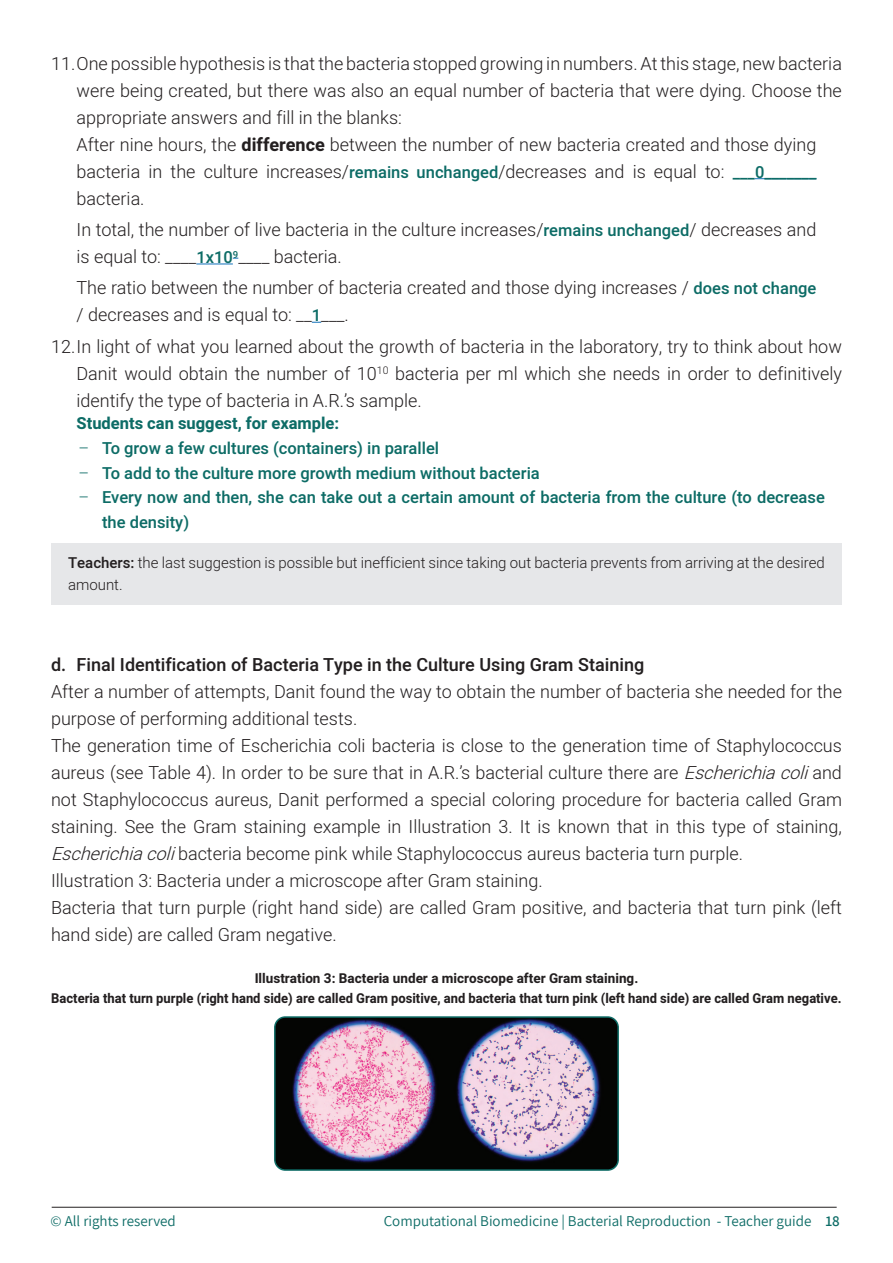
<style>
.page{position:relative;width:893px;height:1263px;background:#fff}
.page>*{position:absolute;margin:0;border:0;box-sizing:border-box;transform-origin:0 0}
.t1{font:300 18px/27px "Heebo";color:#231f20}
.t2{font:500 18px "Heebo";color:#231f20}
.t3{font:500 16.5px "Heebo";color:#0d6c66}
.t4{font:700 16.5px "Heebo";color:#0d6c66}
.t5{font:300 16.5px "Heebo";color:#0d6c66}
.t6{font:300 15px/22.5px "Heebo";color:#231f20}
.t7{font:15px "Assistant";color:#0d6c66}
.t8{font:600 15px "Assistant";color:#0d6c66}
.t9{font:700 13.5px/20.2px "Heebo";color:#231f20;text-align:center}
.s1{font-weight:700}
.s2{font-weight:300;font-size:18px;color:#231f20}
.s3{font-weight:500;font-size:16.5px;color:#0d6c66}
.s4{font-weight:500}
.s5{font-style:italic}
</style>
<div class="page">
<hr style="left:52px;top:1207px;width:785px;height:1px;background:#231f20">
<hr style="left:755px;top:178px;width:61px;height:1px;background:#1070b9">
<hr style="left:196px;top:264px;width:37px;height:1px;background:#1070b9">
<div style="left:51px;top:543px;width:791px;height:62px;background:#e6e7e9"></div>
<img style="left:277px;top:1019px;width:339px;height:149px">
<div style="left:274px;top:1016px;width:345px;height:155px;border:2px solid #0d6c66;border-radius:10px"></div>
<p class="t1" style="left:77px;top:50px;width:767px;text-indent:-26px">11.One possible hypothesis is that the bacteria stopped growing in numbers. At this stage, new bacteria were being created, but there was also an equal number of bacteria that were dying. Choose the appropriate answers and fill in the blanks:<br>After nine hours, the <span class="s1">difference</span> between the number of new bacteria created and those dying</p>
<p class="t3" style="left:705px;top:161px;width:113px"><span class="s2">t o</span> _______0___<span class="s2">:</span></p>
<p class="t1" style="left:77px;top:158px;width:70px">bacteria bacteria.</p>
<p class="t1" style="left:77px;top:216px;width:741px">In total, the number of live bacteria in the culture increases/<span class="s3">remains unchanged</span>/ decreases and is equal to: ____ <span class="s3">x1 10</span><sup>9</sup>____ bacteria.</p>
<p class="t1" style="left:77px;top:274px;width:741px">The ratio between the number of bacteria created and those dying increases / <span class="s3">does not change </span>/ decreases a n d i s e q u a l t o . ___<span class="s3">1</span>__:</p>
<p class="t1" style="left:77px;top:332px;width:767px;text-align:justify;text-indent:-26px">12.In light of what you learned about the growth of bacteria in the laboratory, try to think about how Danit would obtain the number of 10<sup>10</sup> bacteria per ml which she needs in order to definitively identify the type of bacteria in A R. s’. sample.</p>
<p class="t4" style="left:77px;top:412px;width:264px">Students can suggest, for example:</p>
<p class="t3" style="left:102px;top:437px;width:339px">To grow a few cultures (containers) in parallel</p>
<p class="t1" style="left:171px;top:158px;width:26px">the</p>
<p class="t1" style="left:204px;top:158px;width:56px">culture</p>
<p class="t1" style="left:266px;top:158px;width:322px">increases/<span class="s3">remains unchanged</span>/decreases</p>
<p class="t1" style="left:595px;top:158px;width:31px">and</p>
<p class="t1" style="left:654px;top:158px;width:44px">equal</p>
<p class="t1" style="left:148px;top:158px;width:15px">in</p>
<p class="t1" style="left:633px;top:158px;width:15px">is</p>
<p class="t5" style="left:79px;top:437px;width:12px">–</p>
<p class="t5" style="left:79px;top:461px;width:12px">–</p>
<p class="t5" style="left:79px;top:486px;width:12px">–</p>
<p class="t3" style="left:102px;top:461px;width:439px">To add to the culture more growth medium without bacteria</p>
<p class="t3" style="left:102px;top:486px;width:724px">Every now and then, she can take out a certain amount of bacteria from the culture (to decrease</p>
<p class="t3" style="left:102px;top:511px;width:89px">the density(</p>
<p class="t6" style="left:68px;top:551px;width:758px"><span class="s4">Teachers:</span> the last suggestion is possible but inefficient since taking out bacteria prevents from arriving at the desired amount.</p>
<p class="t2" style="left:77px;top:652px;width:569px">Final Identification of Bacteria Type in the Culture Using Gram Staining</p>
<p class="t2" style="left:51px;top:652px;width:17px">.d</p>
<p class="t1" style="left:51px;top:678px;width:792px">After a number of attempts, Danit found the way to obtain the number of bacteria she needed for the purpose of performing additional tests.<br>The generation time of Escherichia coli bacteria is close to the generation time of Staphylococcus a u r e u s ( s e e T a b l e I n.)4 o r d e r t o b e s u r e t h a t i n A R. s’. b a c t e r i a l c u l t u r e t h e r e a r e <span class="s5">Escherichia coli</span> a n d not Staphylococcus aureus, Danit performed a special coloring procedure for bacteria called Gram staining. See the Gram staining example in Illustration 3. It is known that in this type of staining, <span class="s5">Escherichiacoli</span>bacteria become pink while Staphylococcus aureus bacteria turn purple.<br>Illustration 3: Bacteria under a microscope after Gram staining.<br>Bacteria that turn purple (right hand side) are called Gram positive, and bacteria that turn pink (left hand side) are called Gram negative.</p>
<p class="t9" style="left:51px;top:968px;width:792px">Illustration 3: Bacteria under a microscope after Gram staining.<br>Bacteria that turn purple (right hand side) are called Gram positive, and bacteria that turn pink (left hand side) are called Gram negative.</p>
<p class="t7" style="left:51px;top:1211px;width:127px">© All rights reserved</p>
<p class="t7" style="left:384px;top:1211px;width:429px">Computational Biomedicine | Bacterial Reproduction - Teacher guide</p>
<p class="t8" style="left:825px;top:1211px;width:16px">18</p>
</div>
